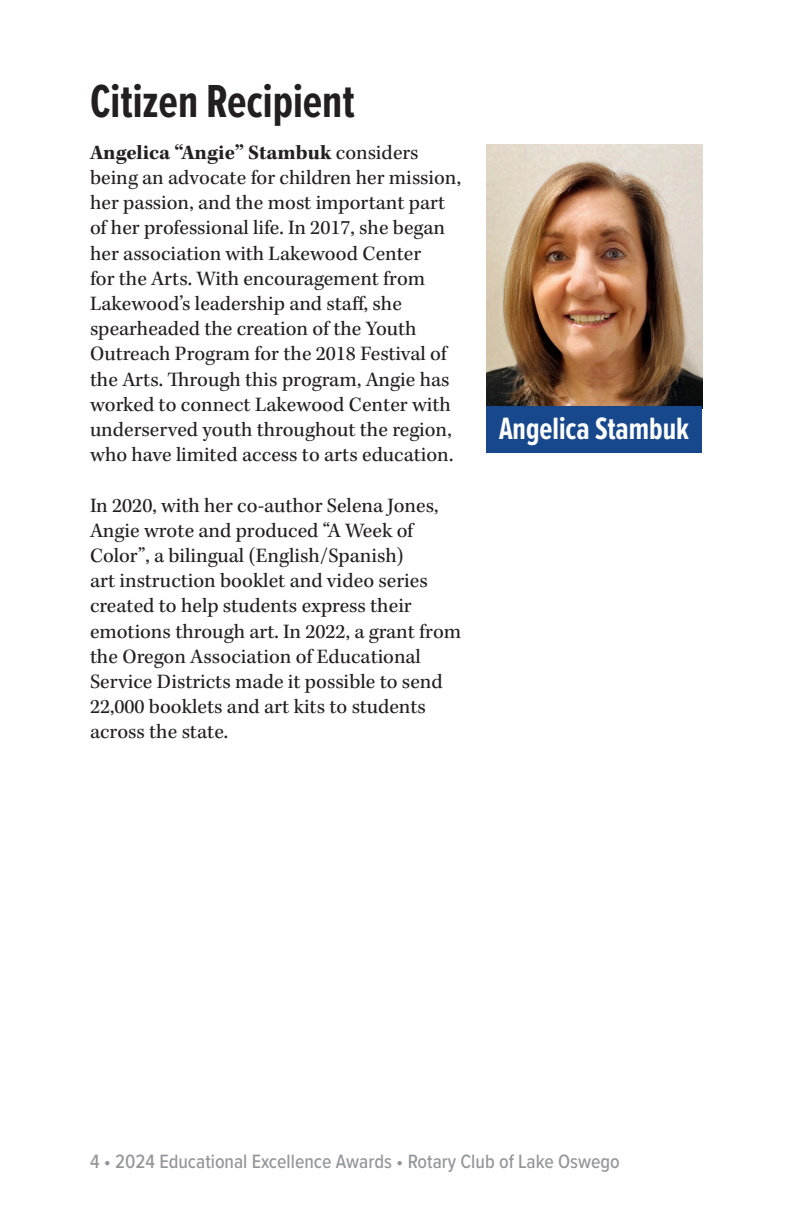
<style>
.page{position:relative;width:792px;height:1224px;background:#fff}
.page>*{position:absolute;margin:0;border:0;box-sizing:border-box;transform-origin:0 0}
.t1{font:700 48px "Proxima Nova Ex Cn";color:#231f20}
.t2{font:700 32px "Proxima Nova Ex Cn";color:#fff}
.t3{font:21px/25.2px "Kepler Std";color:#231f20}
.t4{font:500 20px "Proxima Nova Cond";color:#939598}
.s1{font-weight:700}
</style>
<div class="page">
<img style="left:486px;top:144px;width:216px;height:262px">
<div style="left:486px;top:406px;width:216px;height:47px;background:#18488c"></div>
<h1 class="t1" style="left:90px;top:66px;width:266px">Citizen Recipient</h1>
<p class="t3" style="left:90px;top:140px;width:373px"><span class="s1">Angelica “Angie” Stambuk</span> considers being an advocate for children her mission, her passion, and the most important part of her professional life. In 2017, she began her association with Lakewood Center<br>for the Arts. With encouragement from Lakewood’s leadership and staff, she spearheaded the creation of the Youth Outreach Program for the 2018 Festival of the Arts. Through this program, Angie has worked to connect Lakewood Center with underserved youth throughout the region, who have limited access to arts education.</p>
<p class="t3" style="left:90px;top:493px;width:373px">In 2020, with her co-author Selena Jones, Angie wrote and produced “A Week of Color”, a bilingual (English/Spanish)<br>art instruction booklet and video series created to help students express their emotions through art. In 2022, a grant from the Oregon Association of Educational Service Districts made it possible to send 22,000 booklets and art kits to students across the state.</p>
<h2 class="t2" style="left:499px;top:405px;width:192px">Angelica Stambuk</h2>
<p class="t4" style="left:90px;top:1146px;width:531px">4 • 2024 Educational Excellence Awards • Rotary Club of Lake Oswego</p>
</div>
